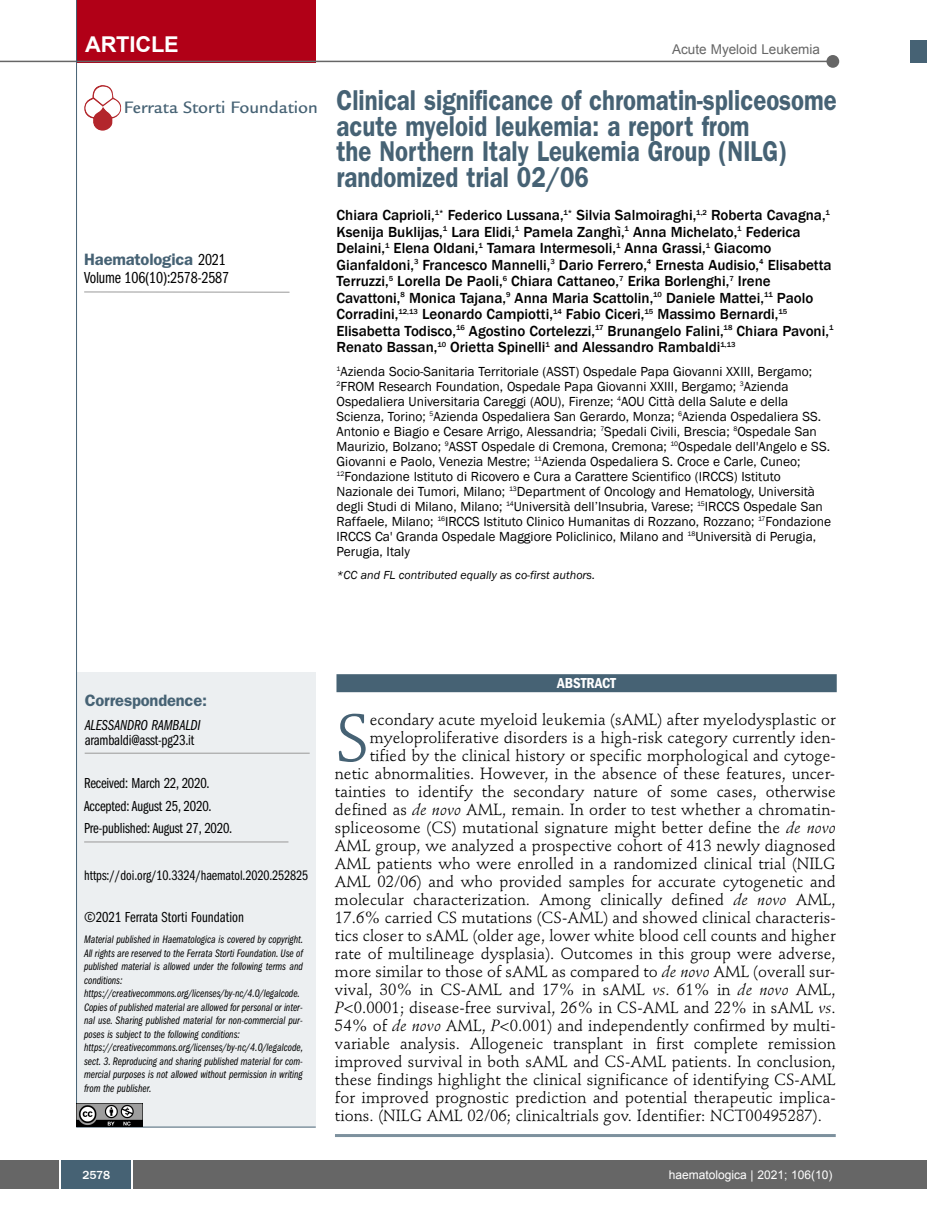
<style>
.page{position:relative;width:927px;height:1225px;background:#fff}
.page>*{position:absolute;margin:0;border:0;box-sizing:border-box;transform-origin:0 0}
.t1{font:66.45px "Stempel Schneidler";color:#466274}
.t2{font:600 28.8px/25.5px "Franklin Gothic";color:#466274;scale:.83 1}
.t3{font:700 21.75px "Arial";letter-spacing:-.01em;color:#fff}
.t4{font:500 18px "Legacy Sans";color:#466274}
.t5{font:600 16.5px "Franklin Gothic";letter-spacing:-.01em;color:#466274}
.t6{font:16.5px "Franklin Gothic Book Cmpr";letter-spacing:-.01em;color:#000}
.t7{font:16.05px "Stempel Schneidler";letter-spacing:.005em;color:#000}
.t8{font:500 15px/16.5px "Franklin Gothic";color:#000}
.t9{font:15px/22.5px "Franklin Gothic Book Cmpr";letter-spacing:-.01em;color:#000}
.t10{font:15px "Franklin Gothic Book Cmpr Ital";letter-spacing:-.01em;color:#000}
.t11{font:600 condensed 15px "Franklin Gothic";letter-spacing:-.005em;color:#fff}
.t12{font:14.25px "Franklin Gothic Book Cmpr";letter-spacing:-.005em;color:#000}
.t13{font:13.5px/15px "Franklin Gothic";color:#000}
.t14{font:13.5px "Arial";color:#666}
.t15{font:italic 12px "Franklin Gothic";color:#000}
.t16{font:12px "Arial";color:#fff}
.t17{font:500 12px "Franklin Gothic";color:#fff}
.t18{font:11.25px/13.5px "Franklin Gothic Book Cmpr Ital";color:#000}
.s1{font-family:"Franklin Gothic Book Cmpr";font-weight:400;color:#000}
.s2{font-style:italic}
</style>
<div class="page">
<div style="left:911px;top:40px;width:16px;height:22px;background:#466274"></div>
<div style="left:910px;top:1160px;width:17px;height:28px;background:#666"></div>
<div style="left:0;top:1160px;width:910px;height:28px;background:#666"></div>
<div style="left:61px;top:1160px;width:71px;height:28px;background:#466274"></div>
<svg style="left:60px;top:1160px;width:1px;height:28px"></svg>
<svg style="left:132px;top:1160px;width:1px;height:28px"></svg>
<div style="left:77px;top:672px;width:239px;height:455px;background:#eceff1"></div>
<hr style="left:84px;top:841px;width:204px;height:1px;background:#999">
<hr style="left:85px;top:753px;width:225px;height:1px;background:#999">
<hr style="left:76px;top:1126px;width:240px;height:1px;background:#466274">
<hr style="left:84px;top:292px;width:206px;height:1px;background:#999">
<div style="left:77px;top:0;width:239px;height:62px;background:#b10017"></div>
<hr style="left:0;top:61px;width:830px;height:1px;background:#666">
<div style="left:826px;top:55px;width:13px;height:13px;background:#666;border-radius:50%"></div>
<hr style="left:76px;top:0;width:1px;height:1126px;background:#466274">
<img style="left:77px;top:1103px;width:65px;height:23px">
<img style="left:84px;top:85px;width:37px;height:46px">
<hr style="left:335px;top:1134px;width:501px;height:3px;background:#7d919e">
<div style="left:336px;top:674px;width:501px;height:18px;background:#466274"></div>
<h3 class="t3" style="left:85px;top:32px;width:95px">ARTICLE</h3>
<p class="t14" style="left:672px;top:42px;width:149px">Acute Myeloid Leukemia</p>
<p class="t4" style="left:124px;top:101px;width:196px">Ferrata Storti Foundation</p>
<p class="t5" style="left:84px;top:254px;width:143px">Haematologica <span class="s1">2021</span></p>
<p class="t6" style="left:84px;top:272px;width:146px">Volume 106(10):2578-2587</p>
<h2 class="t2" style="left:336px;top:90px;width:604px">Clinical significance of chromatin-spliceosome acute myeloid leukemia: a report from<br>the Northern Italy Leukemia Group (NILG) randomized trial 02/06</h2>
<p class="t8" style="left:337px;top:207px;width:498px">Chiara Caprioli,<sup>1*</sup> Federico Lussana,<sup>1*</sup> Silvia Salmoiraghi,<sup>1,2</sup> Roberta Cavagna,<sup>1<br></sup>Ksenija Buklijas,<sup>1</sup> Lara Elidi,<sup>1</sup> Pamela Zanghì,<sup>1</sup> Anna Michelato,<sup>1</sup> Federica Delaini,<sup>1</sup> Elena Oldani,<sup>1</sup> Tamara Intermesoli,<sup>1</sup> Anna Grassi,<sup>1</sup> Giacomo Gianfaldoni,<sup>3</sup> Francesco Mannelli,<sup>3</sup> Dario Ferrero,<sup>4</sup> Ernesta Audisio,<sup>4</sup> Elisabetta Terruzzi,<sup>5</sup> Lorella De Paoli,<sup>6</sup> Chiara Cattaneo,<sup>7</sup> Erika Borlenghi,<sup>7</sup> Irene Cavattoni,<sup>8</sup> Monica Tajana,<sup>9</sup> Anna Maria Scattolin,<sup>10</sup> Daniele Mattei,<sup>11</sup> Paolo Corradini,<sup>12,13</sup> Leonardo Campiotti,<sup>14</sup> Fabio Ciceri,<sup>15</sup> Massimo Bernardi,<sup>15<br></sup>Elisabetta Todisco,<sup>16</sup> Agostino Cortelezzi,<sup>17</sup> Brunangelo Falini,<sup>18</sup> Chiara Pavoni,<sup>1<br></sup>Renato Bassan,<sup>10</sup> Orietta Spinelli<sup>1</sup> and Alessandro Rambaldi<sup>1,13</sup></p>
<p class="t13" style="left:337px;top:363px;width:496px"><sup>1</sup>Azienda Socio-Sanitaria Territoriale (ASST) Ospedale Papa Giovanni XXIII, Bergamo; <sup>2</sup>FROM Research Foundation, Ospedale Papa Giovanni XXIII, Bergamo; <sup>3</sup>Azienda Ospedaliera Universitaria Careggi (AOU), Firenze; <sup>4</sup>AOU Città della Salute e della Scienza, Torino; <sup>5</sup>Azienda Ospedaliera San Gerardo, Monza; <sup>6</sup>Azienda Ospedaliera SS.<br>Antonio e Biagio e Cesare Arrigo, Alessandria; <sup>7</sup>Spedali Civili, Brescia; <sup>8</sup>Ospedale San Maurizio, Bolzano; <sup>9</sup>ASST Ospedale di Cremona, Cremona; <sup>10</sup>Ospedale dell'Angelo e SS.<br>Giovanni e Paolo, Venezia Mestre; <sup>11</sup>Azienda Ospedaliera S. Croce e Carle, Cuneo; <sup>12</sup>Fondazione Istituto di Ricovero e Cura a Carattere Scientifico (IRCCS) Istituto Nazionale dei Tumori, Milano; <sup>13</sup>Department of Oncology and Hematology, Università degli Studi di Milano, Milano; <sup>14</sup>Università dell’Insubria, Varese; <sup>15</sup>IRCCS Ospedale San Raffaele, Milano; <sup>16</sup>IRCCS Istituto Clinico Humanitas di Rozzano, Rozzano; <sup>17</sup>Fondazione IRCCS Ca' Granda Ospedale Maggiore Policlinico, Milano and <sup>18</sup>Università di Perugia, Perugia, Italy</p>
<p class="t15" style="left:337px;top:568px;width:260px">*CC and FL contributed equally as co-first authors.</p>
<p class="t5" style="left:85px;top:694px;width:124px">Correspondence:</p>
<p class="t10" style="left:85px;top:719px;width:117px">ALESSANDRO RAMBALDI</p>
<p class="t9" style="left:85px;top:729px;width:111px">arambaldi@asst-pg23.it</p>
<p class="t9" style="left:84px;top:773px;width:150px">Received: March 22, 2020.<br>Accepted: August 25, 2020.<br>Pre-published: August 27, 2020.</p>
<p class="t12" style="left:84px;top:870px;width:226px">https://doi.org/10.3324/haematol.2020.252825</p>
<p class="t9" style="left:84px;top:907px;width:161px">©2021 Ferrata Storti Foundation</p>
<p class="t18" style="left:84px;top:933px;width:221px">Material published in Haematologica is covered by copyright.<br>All rights are reserved to the Ferrata Storti Foundation. Use of published material is allowed under the following terms and conditions: https://creativecommons.org/licenses/by-nc/4.0/legalcode.<br>Copies of published material are allowed for personal or inter&shy;nal use. Sharing published material for non-commercial pur&shy;poses is subject to the following conditions: https://creativecommons.org/licenses/by-nc/4.0/legalcode, sect. 3. Reproducing and sharing published material for com&shy;mercial purposes is not allowed without permission in writing from the publisher.</p>
<p class="t11" style="left:557px;top:678px;width:60px">ABSTRACT</p>
<h1 class="t1" style="left:335px;top:711px;width:36px">S</h1>
<p class="t7" style="left:370px;top:713px;width:468px">econdary acute myeloid leukemia (sAML) after myelodysplastic or</p>
<p class="t7" style="left:370px;top:731px;width:468px">myeloproliferative disorders is a high-risk category currently iden-</p>
<p class="t7" style="left:370px;top:749px;width:468px">tified by the clinical history or specific morphological and cytoge-</p>
<p class="t7" style="left:335px;top:767px;width:502px">netic abnormalities. However, in the absence of these features, uncer-</p>
<p class="t7" style="left:335px;top:785px;width:502px">tainties to identify the secondary nature of some cases, otherwise</p>
<p class="t7" style="left:335px;top:803px;width:502px">defined as <span class="s2">de novo</span> AML, remain. In order to test whether a chromatin-</p>
<p class="t7" style="left:335px;top:821px;width:502px">spliceosome (CS) mutational signature might better define the <span class="s2">de novo</span></p>
<p class="t7" style="left:335px;top:839px;width:502px">AML group, we analyzed a prospective cohort of 413 newly diagnosed</p>
<p class="t7" style="left:335px;top:857px;width:502px">AML patients who were enrolled in a randomized clinical trial (NILG</p>
<p class="t7" style="left:335px;top:875px;width:502px">AML 02/06) and who provided samples for accurate cytogenetic and</p>
<p class="t7" style="left:335px;top:893px;width:502px">molecular characterization. Among clinically defined <span class="s2">de novo</span> AML,</p>
<p class="t7" style="left:335px;top:911px;width:502px">17.6% carried CS mutations (CS-AML) and showed clinical characteris-</p>
<p class="t7" style="left:335px;top:929px;width:502px">tics closer to sAML (older age, lower white blood cell counts and higher</p>
<p class="t7" style="left:335px;top:947px;width:502px">rate of multilineage dysplasia). Outcomes in this group were adverse,</p>
<p class="t7" style="left:335px;top:965px;width:502px">more similar to those of sAML as compared to <span class="s2">de novo</span> AML (overall sur-</p>
<p class="t7" style="left:335px;top:983px;width:502px">vival, 30% in CS-AML and 17% in sAML <span class="s2">vs</span>. 61% in <span class="s2">de novo</span> AML,</p>
<p class="t7" style="left:335px;top:1001px;width:502px"><span class="s2">P</span>&lt;0.0001; disease-free survival, 26% in CS-AML and 22% in sAML <span class="s2">vs</span>.</p>
<p class="t7" style="left:335px;top:1019px;width:502px">54% of <span class="s2">de novo</span> AML, <span class="s2">P</span>&lt;0.001) and independently confirmed by multi-</p>
<p class="t7" style="left:335px;top:1037px;width:502px">variable analysis. Allogeneic transplant in first complete remission</p>
<p class="t7" style="left:335px;top:1055px;width:502px">improved survival in both sAML and CS-AML patients. In conclusion,</p>
<p class="t7" style="left:335px;top:1073px;width:502px">these findings highlight the clinical significance of identifying CS-AML</p>
<p class="t7" style="left:335px;top:1091px;width:502px">for improved prognostic prediction and potential therapeutic implica-</p>
<p class="t7" style="left:335px;top:1109px;width:488px">tions. (NILG AML 02/06; clinicaltrials gov. Identifier: NCT00495287).</p>
<p class="t17" style="left:82px;top:1167px;width:29px">2578</p>
<p class="t16" style="left:669px;top:1167px;width:165px">haematologica | 2021; 106(10)</p>
</div>
